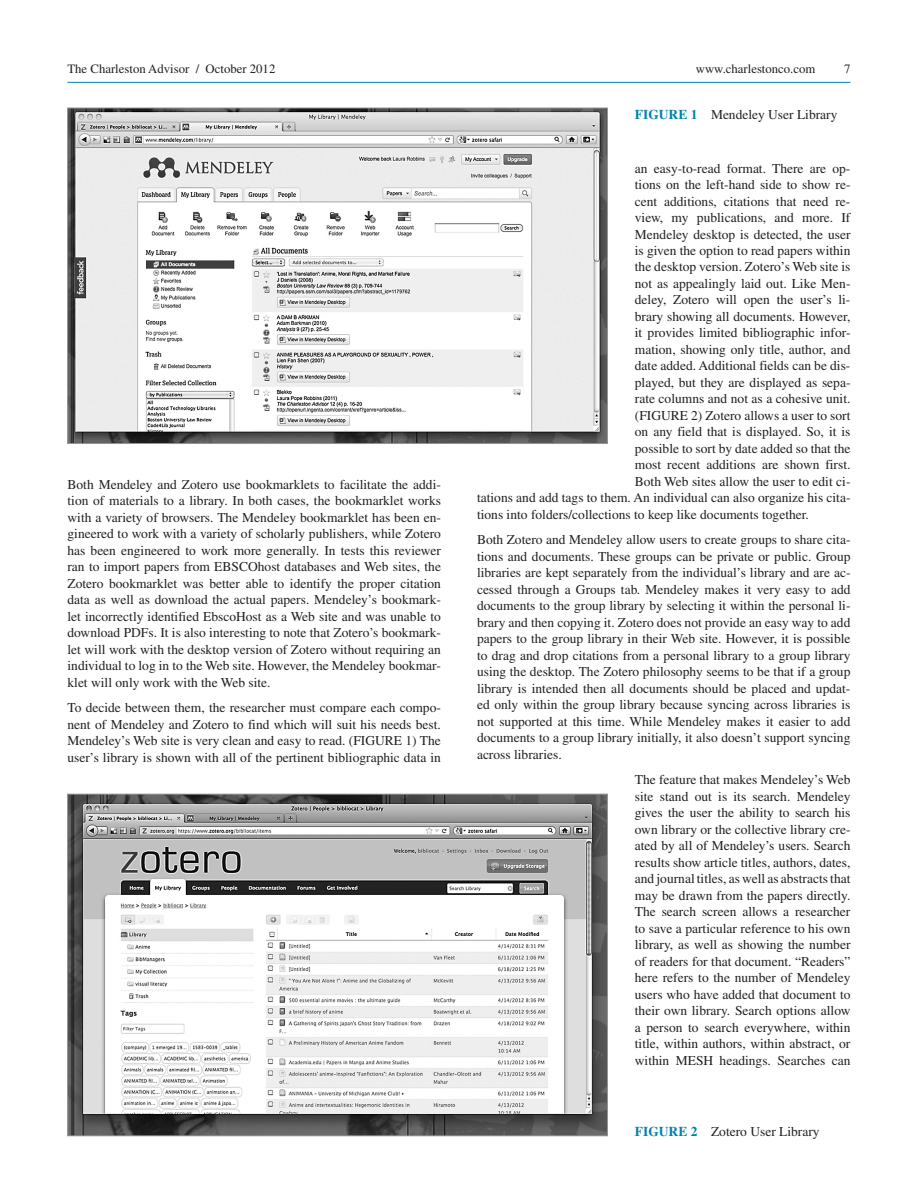
<style>
.page{position:relative;width:918px;height:1188px;background:#fff}
.page>*{position:absolute;margin:0;border:0;box-sizing:border-box;transform-origin:0 0}
.t1{font:13.5px/16.5px "Times";color:#231f20;text-align:justify}
.t2{font:700 13.5px "Times";color:#0083a9}
.t3{font:12.75px "Times";color:#231f20}
.s1{font-weight:700;color:#0083a9}
</style>
<div class="page">
<hr style="left:68px;top:82px;width:782px;height:1px;background:#0083a9">
<img style="left:69px;top:110px;width:537px;height:332px">
<img style="left:69px;top:796px;width:537px;height:338px">
<p class="t3" style="left:68px;top:62px;width:209px">The Charleston Advisor / October 2012</p>
<p class="t3" style="left:696px;top:62px;width:121px">www.charlestonco.com</p>
<p class="t3" style="left:844px;top:62px;width:8px">7</p>
<p class="t1" style="left:68px;top:476px;width:375px">Both Mendeley and Zotero use bookmarklets to facilitate the addi&shy;tion of materials to a library. In both cases, the bookmarklet works with a variety of browsers. The Mendeley bookmarklet has been en&shy;gineered to work with a variety of scholarly publishers, while Zotero has been engineered to work more generally. In tests this reviewer ran to import papers from EBSCOhost databases and Web sites, the Zotero bookmarklet was better able to identify the proper citation data as well as download the actual papers. Mendeley’s bookmark&shy;let incorrectly identified EbscoHost as a Web site and was unable to download PDFs. It is also interesting to note that Zotero’s bookmark&shy;let will work with the desktop version of Zotero without requiring an individual to log in to the Web site. However, the Mendeley bookmar&shy;klet will only work with the Web site.</p>
<p class="t1" style="left:68px;top:699px;width:375px">To decide between them, the researcher must compare each compo&shy;nent of Mendeley and Zotero to find which will suit his needs best.<br>Mendeley’s Web site is very clean and easy to read. (FIGURE 1) The user’s library is shown with all of the pertinent bibliographic data in</p>
<p class="t2" style="left:635px;top:107px;width:35px">FIGURE</p>
<p class="t1" style="left:691px;top:107px;width:148px"><span class="s1">1</span> Mendeley User Library</p>
<p class="t1" style="left:635px;top:160px;width:217px">an easy-to-read format. There are op-</p>
<p class="t1" style="left:635px;top:176px;width:217px">tions on the left-hand side to show re-</p>
<p class="t1" style="left:635px;top:193px;width:217px">cent additions, citations that need re-</p>
<p class="t1" style="left:635px;top:209px;width:217px">view, my publications, and more. If</p>
<p class="t1" style="left:635px;top:226px;width:217px">Mendeley desktop is detected, the user</p>
<p class="t1" style="left:635px;top:242px;width:217px">is given the option to read papers within</p>
<p class="t1" style="left:635px;top:259px;width:217px">the desktop version. Zotero’s Web site is</p>
<p class="t1" style="left:635px;top:275px;width:217px">not as appealingly laid out. Like Men-</p>
<p class="t1" style="left:635px;top:292px;width:217px">deley, Zotero will open the user’s li-</p>
<p class="t1" style="left:635px;top:308px;width:217px">brary showing all documents. However,</p>
<p class="t1" style="left:635px;top:325px;width:217px">it provides limited bibliographic infor-</p>
<p class="t1" style="left:635px;top:341px;width:217px">mation, showing only title, author, and</p>
<p class="t1" style="left:635px;top:358px;width:217px">date added. Additional fields can be dis-</p>
<p class="t1" style="left:635px;top:374px;width:217px">played, but they are displayed as sepa-</p>
<p class="t1" style="left:635px;top:391px;width:217px">rate columns and not as a cohesive unit.</p>
<p class="t1" style="left:635px;top:407px;width:217px">(FIGURE 2) Zotero allows a user to sort</p>
<p class="t1" style="left:635px;top:424px;width:217px">on any field that is displayed. So, it is</p>
<p class="t1" style="left:635px;top:440px;width:217px">possible to sort by date added so that the</p>
<p class="t1" style="left:635px;top:457px;width:217px">most recent additions are shown first.</p>
<p class="t1" style="left:635px;top:473px;width:217px">Both Web sites allow the user to edit ci-</p>
<p class="t1" style="left:477px;top:490px;width:375px">tations and add tags to them. An individual can also organize his cita-</p>
<p class="t1" style="left:477px;top:506px;width:333px">tions into folders/collections to keep like documents together.</p>
<p class="t1" style="left:477px;top:532px;width:375px">Both Zotero and Mendeley allow users to create groups to share cita&shy;tions and documents. These groups can be private or public. Group libraries are kept separately from the individual’s library and are ac&shy;cessed through a Groups tab. Mendeley makes it very easy to add documents to the group library by selecting it within the personal li&shy;brary and then copying it. Zotero does not provide an easy way to add papers to the group library in their Web site. However, it is possible to drag and drop citations from a personal library to a group library using the desktop. The Zotero philosophy seems to be that if a group library is intended then all documents should be placed and updat&shy;ed only within the group library because syncing across libraries is not supported at this time. While Mendeley makes it easier to add documents to a group library initially, it also doesn’t support syncing across libraries.</p>
<p class="t1" style="left:635px;top:772px;width:217px">The feature that makes Mendeley’s Web site stand out is its search. Mendeley gives the user the ability to search his own library or the collective library cre&shy;ated by all of Mendeley’s users. Search results show article titles, authors, dates, and journal titles, as well as abstracts that may be drawn from the papers directly.<br>The search screen allows a researcher to save a particular reference to his own library, as well as showing the number of readers for that document. “Readers” here refers to the number of Mendeley users who have added that document to their own library. Search options allow a person to search everywhere, within title, within authors, within abstract, or within MESH headings. Searches can</p>
<p class="t2" style="left:635px;top:1123px;width:35px">FIGURE</p>
<p class="t1" style="left:691px;top:1123px;width:130px"><span class="s1">2</span> Zotero User Library</p>
</div>
